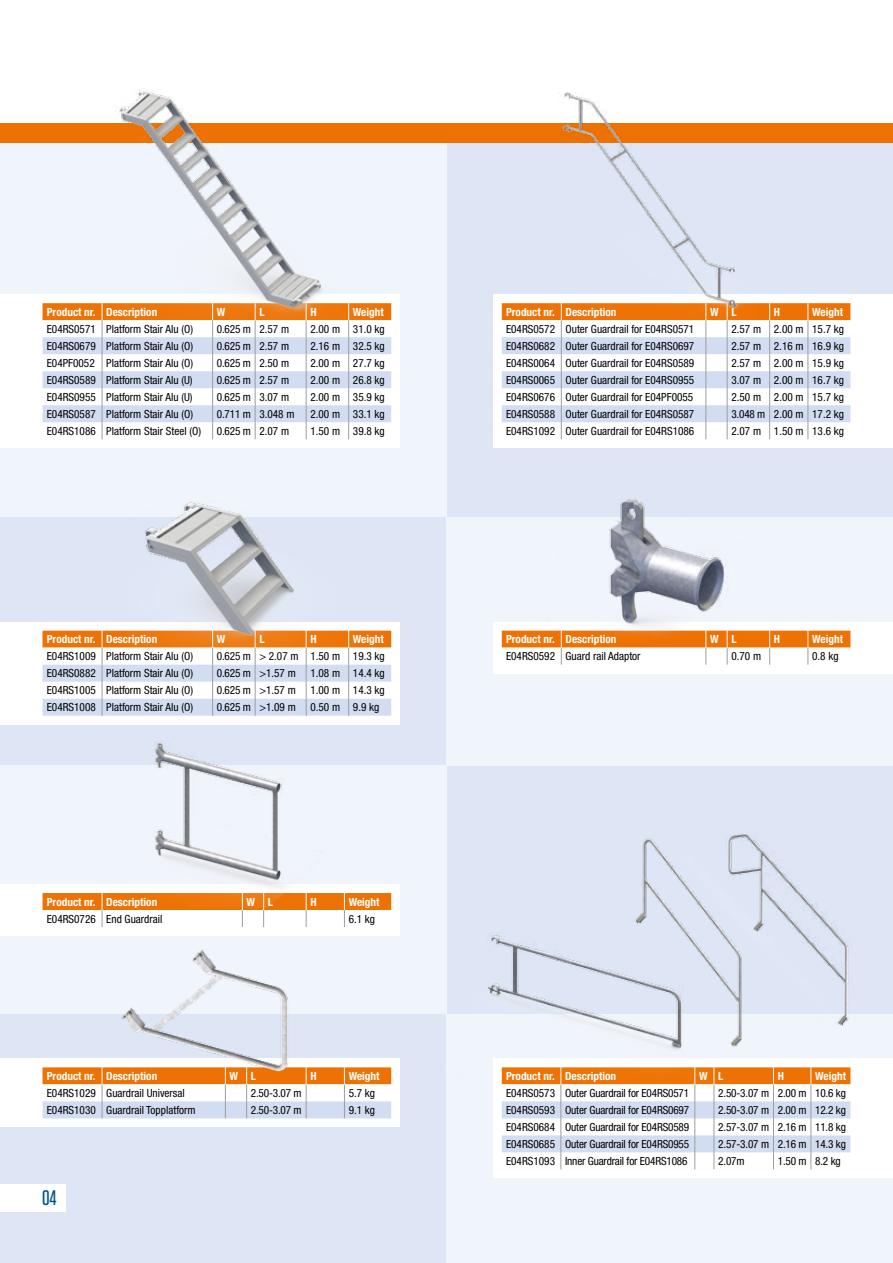
<style>
.page{position:relative;width:893px;height:1263px;background:#fff}
.page>*{position:absolute;margin:0;border:0;box-sizing:border-box;transform-origin:0 0}
.t1{font:500 21px "Tungsten";color:#00528d}
.t2{font:condensed 11.25px "Helvetica Neue LT Pro";color:#000}
.t3{font:700 condensed 11.25px "Helvetica Neue LT Pro";color:#fff}
</style>
<div class="page">
<div style="left:0;top:142px;width:893px;height:1121px;background:#dee6f6"></div>
<div style="left:0;top:142px;width:446px;height:375px;background:#f0f4fb"></div>
<div style="left:446px;top:517px;width:447px;height:248px;background:#f0f4fb"></div>
<div style="left:446px;top:1014px;width:447px;height:249px;background:#f0f4fb"></div>
<div style="left:0;top:765px;width:446px;height:249px;background:#f0f4fb"></div>
<div style="left:0;top:1185px;width:66px;height:27px;background:#fff"></div>
<div style="left:0;top:123px;width:893px;height:19px;background:#ee7203"></div>
<div style="left:0;top:295px;width:400px;height:153px;background:#fff"></div>
<div style="left:0;top:622px;width:400px;height:102px;background:#fff"></div>
<div style="left:493px;top:295px;width:400px;height:153px;background:#fff"></div>
<div style="left:493px;top:622px;width:400px;height:51px;background:#fff"></div>
<div style="left:493px;top:1059px;width:400px;height:119px;background:#fff"></div>
<svg style="left:43px;top:303px;width:348px;height:136px"></svg>
<img style="left:89px;top:89px;width:285px;height:251px">
<svg style="left:502px;top:303px;width:348px;height:136px"></svg>
<img style="left:549px;top:92px;width:208px;height:313px">
<svg style="left:43px;top:631px;width:348px;height:85px"></svg>
<svg style="left:502px;top:631px;width:348px;height:34px"></svg>
<img style="left:128px;top:502px;width:228px;height:153px">
<svg style="left:502px;top:1067px;width:348px;height:102px"></svg>
<img style="left:549px;top:429px;width:199px;height:213px">
<div style="left:0;top:884px;width:400px;height:51px;background:#fff"></div>
<div style="left:0;top:1059px;width:400px;height:68px;background:#fff"></div>
<svg style="left:43px;top:1067px;width:348px;height:51px"></svg>
<svg style="left:43px;top:893px;width:348px;height:34px"></svg>
<img style="left:102px;top:907px;width:218px;height:212px">
<img style="left:77px;top:657px;width:250px;height:250px">
<img style="left:446px;top:917px;width:111px;height:175px">
<img style="left:795px;top:886px;width:98px;height:173px">
<img style="left:557px;top:834px;width:238px;height:266px">
<p class="t3" style="left:47px;top:305px;width:112px">Product nr. Description</p>
<p class="t3" style="left:217px;top:305px;width:10px">W</p>
<p class="t3" style="left:259px;top:305px;width:7px">L</p>
<p class="t3" style="left:310px;top:305px;width:8px">H</p>
<p class="t3" style="left:353px;top:305px;width:32px">Weight</p>
<p class="t2" style="left:47px;top:322px;width:148px">E04RS0571 Platform Stair Alu (O)</p>
<p class="t2" style="left:217px;top:322px;width:74px">0.625 m 2.57 m</p>
<p class="t2" style="left:310px;top:322px;width:76px">2.00 m 31.0 kg</p>
<p class="t2" style="left:47px;top:339px;width:148px">E04RS0679 Platform Stair Alu (O)</p>
<p class="t2" style="left:217px;top:339px;width:74px">0.625 m 2.57 m</p>
<p class="t2" style="left:310px;top:339px;width:76px">2.16 m 32.5 kg</p>
<p class="t2" style="left:47px;top:356px;width:148px">E04PF0052 Platform Stair Alu (O)</p>
<p class="t2" style="left:217px;top:356px;width:74px">0.625 m 2.50 m</p>
<p class="t2" style="left:310px;top:356px;width:76px">2.00 m 27.7 kg</p>
<p class="t2" style="left:47px;top:373px;width:147px">E04RS0589 Platform Stair Alu (U)</p>
<p class="t2" style="left:217px;top:373px;width:74px">0.625 m 2.57 m</p>
<p class="t2" style="left:310px;top:373px;width:76px">2.00 m 26.8 kg</p>
<p class="t2" style="left:47px;top:390px;width:147px">E04RS0955 Platform Stair Alu (U)</p>
<p class="t2" style="left:217px;top:390px;width:74px">0.625 m 3.07 m</p>
<p class="t2" style="left:310px;top:390px;width:76px">2.00 m 35.9 kg</p>
<p class="t2" style="left:47px;top:407px;width:148px">E04RS0587 Platform Stair Alu (O)</p>
<p class="t2" style="left:217px;top:407px;width:79px">0.711 m 3.048 m</p>
<p class="t2" style="left:310px;top:407px;width:76px">2.00 m 33.1 kg</p>
<p class="t2" style="left:47px;top:424px;width:156px">E04RS1086 Platform Stair Steel (O)</p>
<p class="t2" style="left:217px;top:424px;width:74px">0.625 m 2.07 m</p>
<p class="t2" style="left:310px;top:424px;width:76px">1.50 m 39.8 kg</p>
<p class="t3" style="left:47px;top:632px;width:112px">Product nr. Description</p>
<p class="t3" style="left:217px;top:632px;width:10px">W</p>
<p class="t3" style="left:259px;top:632px;width:7px">L</p>
<p class="t3" style="left:310px;top:632px;width:8px">H</p>
<p class="t3" style="left:353px;top:632px;width:32px">Weight</p>
<p class="t2" style="left:47px;top:649px;width:148px">E04RS1009 Platform Stair Alu (O)</p>
<p class="t2" style="left:217px;top:649px;width:169px">0.625 m &gt; 2.07 m 1.50 m 19.3 kg</p>
<p class="t2" style="left:47px;top:666px;width:148px">E04RS0882 Platform Stair Alu (O)</p>
<p class="t2" style="left:217px;top:666px;width:80px">0.625 m &gt;1.57 m</p>
<p class="t2" style="left:310px;top:666px;width:76px">1.08 m 14.4 kg</p>
<p class="t2" style="left:47px;top:684px;width:148px">E04RS1005 Platform Stair Alu (O)</p>
<p class="t2" style="left:217px;top:684px;width:80px">0.625 m &gt;1.57 m</p>
<p class="t2" style="left:310px;top:684px;width:76px">1.00 m 14.3 kg</p>
<p class="t2" style="left:47px;top:701px;width:148px">E04RS1008 Platform Stair Alu (O)</p>
<p class="t2" style="left:217px;top:701px;width:80px">0.625 m &gt;1.09 m</p>
<p class="t2" style="left:310px;top:701px;width:70px">0.50 m 9.9 kg</p>
<p class="t3" style="left:47px;top:895px;width:112px">Product nr. Description</p>
<p class="t3" style="left:247px;top:895px;width:28px">W L</p>
<p class="t3" style="left:310px;top:895px;width:8px">H</p>
<p class="t3" style="left:349px;top:895px;width:32px">Weight</p>
<p class="t2" style="left:47px;top:912px;width:117px">E04RS0726 End Guardrail</p>
<p class="t2" style="left:349px;top:912px;width:28px">6.1 kg</p>
<p class="t3" style="left:47px;top:1069px;width:112px">Product nr. Description</p>
<p class="t3" style="left:230px;top:1069px;width:28px">W L</p>
<p class="t3" style="left:310px;top:1069px;width:8px">H</p>
<p class="t3" style="left:349px;top:1069px;width:32px">Weight</p>
<p class="t2" style="left:47px;top:1086px;width:140px">E04RS1029 Guardrail Universal</p>
<p class="t2" style="left:251px;top:1086px;width:52px">2.50-3.07 m</p>
<p class="t2" style="left:349px;top:1086px;width:28px">5.7 kg</p>
<p class="t2" style="left:47px;top:1103px;width:150px">E04RS1030 Guardrail Topplatform</p>
<p class="t2" style="left:251px;top:1103px;width:52px">2.50-3.07 m</p>
<p class="t2" style="left:349px;top:1103px;width:28px">9.1 kg</p>
<h1 class="t1" style="left:42px;top:1187px;width:16px">04</h1>
<p class="t3" style="left:506px;top:305px;width:112px">Product nr. Description</p>
<p class="t3" style="left:710px;top:305px;width:28px">W L</p>
<p class="t3" style="left:774px;top:305px;width:8px">H</p>
<p class="t3" style="left:812px;top:305px;width:32px">Weight</p>
<p class="t2" style="left:506px;top:322px;width:190px">E04RS0572 Outer Guardrail for E04RS0571</p>
<p class="t2" style="left:731px;top:322px;width:114px">2.57 m 2.00 m 15.7 kg</p>
<p class="t2" style="left:506px;top:339px;width:190px">E04RS0682 Outer Guardrail for E04RS0697</p>
<p class="t2" style="left:731px;top:339px;width:114px">2.57 m 2.16 m 16.9 kg</p>
<p class="t2" style="left:506px;top:356px;width:190px">E04RS0064 Outer Guardrail for E04RS0589</p>
<p class="t2" style="left:731px;top:356px;width:114px">2.57 m 2.00 m 15.9 kg</p>
<p class="t2" style="left:506px;top:373px;width:190px">E04RS0065 Outer Guardrail for E04RS0955</p>
<p class="t2" style="left:731px;top:373px;width:114px">3.07 m 2.00 m 16.7 kg</p>
<p class="t2" style="left:506px;top:390px;width:189px">E04RS0676 Outer Guardrail for E04PF0055</p>
<p class="t2" style="left:731px;top:390px;width:114px">2.50 m 2.00 m 15.7 kg</p>
<p class="t2" style="left:506px;top:407px;width:190px">E04RS0588 Outer Guardrail for E04RS0587</p>
<p class="t2" style="left:731px;top:407px;width:114px">3.048 m 2.00 m 17.2 kg</p>
<p class="t2" style="left:506px;top:424px;width:190px">E04RS1092 Outer Guardrail for E04RS1086</p>
<p class="t2" style="left:731px;top:424px;width:114px">2.07 m 1.50 m 13.6 kg</p>
<p class="t3" style="left:506px;top:632px;width:112px">Product nr. Description</p>
<p class="t3" style="left:710px;top:632px;width:28px">W L</p>
<p class="t3" style="left:774px;top:632px;width:8px">H</p>
<p class="t3" style="left:812px;top:632px;width:32px">Weight</p>
<p class="t2" style="left:506px;top:649px;width:136px">E04RS0592 Guard rail Adaptor</p>
<p class="t2" style="left:731px;top:649px;width:31px">0.70 m</p>
<p class="t2" style="left:812px;top:649px;width:28px">0.8 kg</p>
<p class="t3" style="left:506px;top:1069px;width:112px">Product nr. Description</p>
<p class="t3" style="left:699px;top:1069px;width:26px">W L</p>
<p class="t3" style="left:778px;top:1069px;width:8px">H</p>
<p class="t3" style="left:815px;top:1069px;width:32px">Weight</p>
<p class="t2" style="left:506px;top:1086px;width:185px">E04RS0573 Outer Guardrail for E04RS0571</p>
<p class="t2" style="left:718px;top:1086px;width:129px">2.50-3.07 m 2.00 m 10.6 kg</p>
<p class="t2" style="left:506px;top:1103px;width:185px">E04RS0593 Outer Guardrail for E04RS0697</p>
<p class="t2" style="left:718px;top:1103px;width:129px">2.50-3.07 m 2.00 m 12.2 kg</p>
<p class="t2" style="left:506px;top:1120px;width:185px">E04RS0684 Outer Guardrail for E04RS0589</p>
<p class="t2" style="left:718px;top:1120px;width:129px">2.57-3.07 m 2.16 m 11.8 kg</p>
<p class="t2" style="left:506px;top:1137px;width:185px">E04RS0685 Outer Guardrail for E04RS0955</p>
<p class="t2" style="left:718px;top:1137px;width:129px">2.57-3.07 m 2.16 m 14.3 kg</p>
<p class="t2" style="left:506px;top:1154px;width:183px">E04RS1093 Inner Guardrail for E04RS1086</p>
<p class="t2" style="left:718px;top:1154px;width:28px">2.07m</p>
<p class="t2" style="left:778px;top:1154px;width:64px">1.50 m 8.2 kg</p>
</div>
